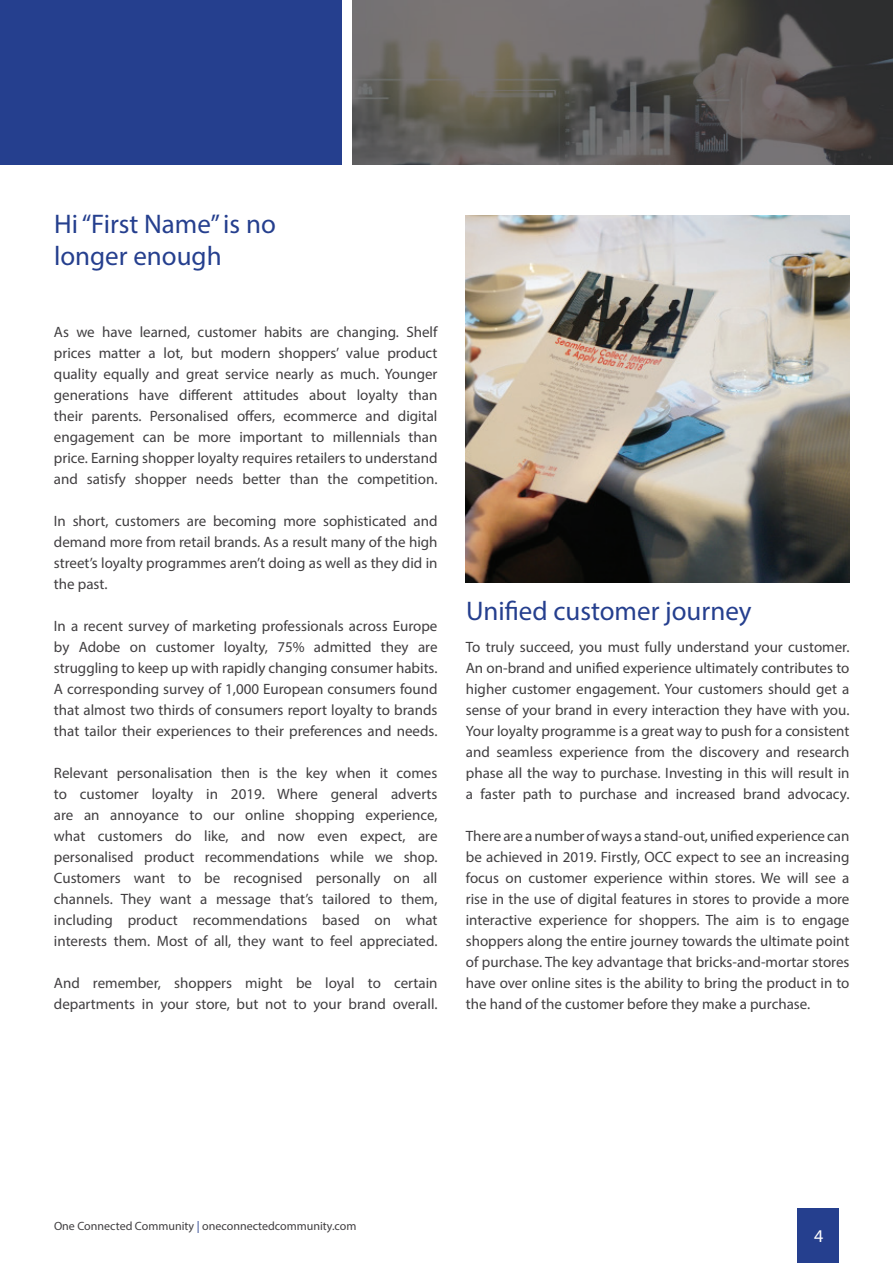
<style>
.page{position:relative;width:893px;height:1263px;background:#fff}
.page>*{position:absolute;margin:0;border:0;box-sizing:border-box;transform-origin:0 0}
.t1{font:27px/32.4px "Myriad Pro";color:#253f8e}
.t2{font:18px "Myriad Pro";color:#fff}
.t3{font:15px/21px "Myriad Pro";color:#413f41;text-align:justify}
.t4{font:12px "Myriad Pro";color:#413f41}
.s1{color:#253f8e}
</style>
<div class="page">
<div style="left:797px;top:1209px;width:42px;height:54px;background:#253f8e"></div>
<div style="left:0;top:0;width:341px;height:164px;background:#253f8e"></div>
<img style="left:352px;top:164px;width:541px;height:1px">
<img style="left:352px;top:0;width:541px;height:164px">
<img style="left:466px;top:216px;width:383px;height:366px">
<h1 class="t1" style="left:54px;top:207px;width:223px">Hi “First Name” is no longer enough</h1>
<p class="t3" style="left:54px;top:321px;width:385px">As we have learned, customer habits are changing. Shelf prices matter a lot, but modern shoppers’ value product quality equally and great service nearly as much. Younger generations have different attitudes about loyalty than their parents. Personalised offers, ecommerce and digital engagement can be more important to millennials than price. Earning shopper loyalty requires retailers to understand and satisfy shopper needs better than the competition.</p>
<p class="t3" style="left:54px;top:510px;width:385px">In short, customers are becoming more sophisticated and demand more from retail brands. As a result many of the high street’s loyalty programmes aren’t doing as well as they did in the past.</p>
<p class="t3" style="left:54px;top:615px;width:385px">In a recent survey of marketing professionals across Europe by Adobe on customer loyalty, 75% admitted they are struggling to keep up with rapidly changing consumer habits.<br>A corresponding survey of 1,000 European consumers found that almost two thirds of consumers report loyalty to brands that tailor their experiences to their preferences and needs.</p>
<p class="t3" style="left:54px;top:762px;width:385px">Relevant personalisation then is the key when it comes to customer loyalty in 2019. Where general adverts are an annoyance to our online shopping experience, what customers do like, and now even expect, are personalised product recommendations while we shop.<br>Customers want to be recognised personally on all channels. They want a message that’s tailored to them, including product recommendations based on what interests them. Most of all, they want to feel appreciated.</p>
<p class="t3" style="left:54px;top:972px;width:385px">And remember, shoppers might be loyal to certain departments in your store, but not to your brand overall.</p>
<h1 class="t1" style="left:466px;top:594px;width:287px">Unified customer journey</h1>
<p class="t3" style="left:466px;top:636px;width:385px">To truly succeed, you must fully understand your customer.<br>An on-brand and unified experience ultimately contributes to higher customer engagement. Your customers should get a sense of your brand in every interaction they have with you.<br>Your loyalty programme is a great way to push for a consistent and seamless experience from the discovery and research phase all the way to purchase. Investing in this will result in a faster path to purchase and increased brand advocacy.</p>
<p class="t3" style="left:466px;top:825px;width:385px">There are a number of ways a stand-out, unified experience can be achieved in 2019. Firstly, OCC expect to see an increasing focus on customer experience within stores. We will see a rise in the use of digital features in stores to provide a more interactive experience for shoppers. The aim is to engage shoppers along the entire journey towards the ultimate point of purchase. The key advantage that bricks-and-mortar stores have over online sites is the ability to bring the product in to the hand of the customer before they make a purchase.</p>
<p class="t4" style="left:54px;top:1218px;width:304px">One Connected Community <span class="s1">|</span> oneconnectedcommunity.com</p>
<p class="t2" style="left:814px;top:1224px;width:11px">4</p>
</div>
